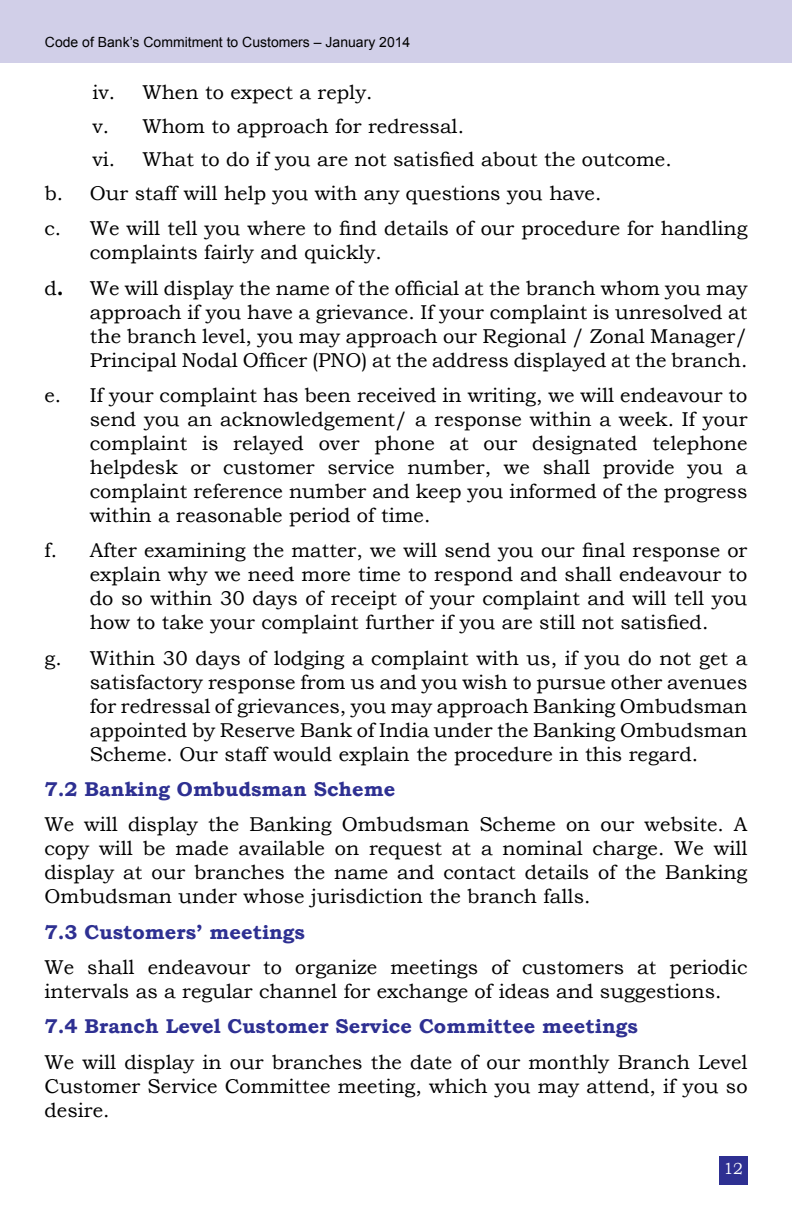
<style>
.page{position:relative;width:792px;height:1224px;background:#fff}
.page>*{position:absolute;margin:0;border:0;box-sizing:border-box;transform-origin:0 0}
.t1{font:20px/24px "Bookman Old Style";color:#000;text-align:justify}
.t2{font:700 20px "Bookman Old Style";color:#2e3092}
.t3{font:16px "Bookman Old Style";color:#fff}
.t4{font:14px "Arial";color:#000}
.s1{font-weight:700}
</style>
<div class="page">
<div style="left:0;top:0;width:792px;height:62px;background:#d1cfe8"></div>
<div style="left:719px;top:1156px;width:28px;height:28px;background:#2e3092"></div>
<p class="t4" style="left:45px;top:33px;width:367px">Code of Bank’s Commitment to Customers – January 2014</p>
<p class="t1" style="left:93px;top:80px;width:282px">iv. When to expect a reply.</p>
<p class="t1" style="left:93px;top:114px;width:373px">v. Whom to approach for redressal.</p>
<p class="t1" style="left:93px;top:148px;width:581px">vi. What to do if you are not satisfied about the outcome.</p>
<p class="t1" style="left:45px;top:181px;width:559px">b. Our staff will help you with any questions you have.</p>
<p class="t1" style="left:45px;top:217px;width:705px">c. We will tell you where to find details of our procedure for handling</p>
<p class="t1" style="left:45px;top:235px;width:705px;line-height:35.4px;text-indent:45px">complaints fairly and quickly.<br>d<span class="s1">.</span> We will display the name of the official at the branch whom you may</p>
<p class="t1" style="left:90px;top:300px;width:659px">approach if you have a grievance. If your complaint is unresolved at the branch level, you may approach our Regional / Zonal Manager/ Principal Nodal Officer (PNO) at the address displayed at the branch.</p>
<p class="t1" style="left:90px;top:383px;width:659px;text-indent:-45px">e. If your complaint has been received in writing, we will endeavour to send you an acknowledgement/ a response within a week. If your complaint is relayed over phone at our designated telephone helpdesk or customer service number, we shall provide you a complaint reference number and keep you informed of the progress within a reasonable period of time.</p>
<p class="t1" style="left:90px;top:539px;width:659px;text-indent:-45px">f. After examining the matter, we will send you our final response or explain why we need more time to respond and shall endeavour to do so within 30 days of receipt of your complaint and will tell you how to take your complaint further if you are still not satisfied.</p>
<p class="t1" style="left:90px;top:646px;width:659px;text-indent:-45px">g. Within 30 days of lodging a complaint with us, if you do not get a satisfactory response from us and you wish to pursue other avenues for redressal of grievances, you may approach Banking Ombudsman appointed by Reserve Bank of India under the Banking Ombudsman Scheme. Our staff would explain the procedure in this regard.</p>
<p class="t2" style="left:45px;top:775px;width:353px">7.2 Banking Ombudsman Scheme</p>
<p class="t1" style="left:45px;top:813px;width:705px">We will display the Banking Ombudsman Scheme on our website. A copy will be made available on request at a nominal charge. We will display at our branches the name and contact details of the Banking Ombudsman under whose jurisdiction the branch falls.</p>
<p class="t2" style="left:45px;top:917px;width:262px">7.3 Customers’ meetings</p>
<p class="t1" style="left:45px;top:955px;width:705px">We shall endeavour to organize meetings of customers at periodic intervals as a regular channel for exchange of ideas and suggestions.</p>
<p class="t2" style="left:45px;top:1012px;width:595px">7.4 Branch Level Customer Service Committee meetings</p>
<p class="t1" style="left:45px;top:1050px;width:705px">We will display in our branches the date of our monthly Branch Level Customer Service Committee meeting, which you may attend, if you so desire.</p>
<p class="t3" style="left:723px;top:1159px;width:21px">12</p>
</div>
